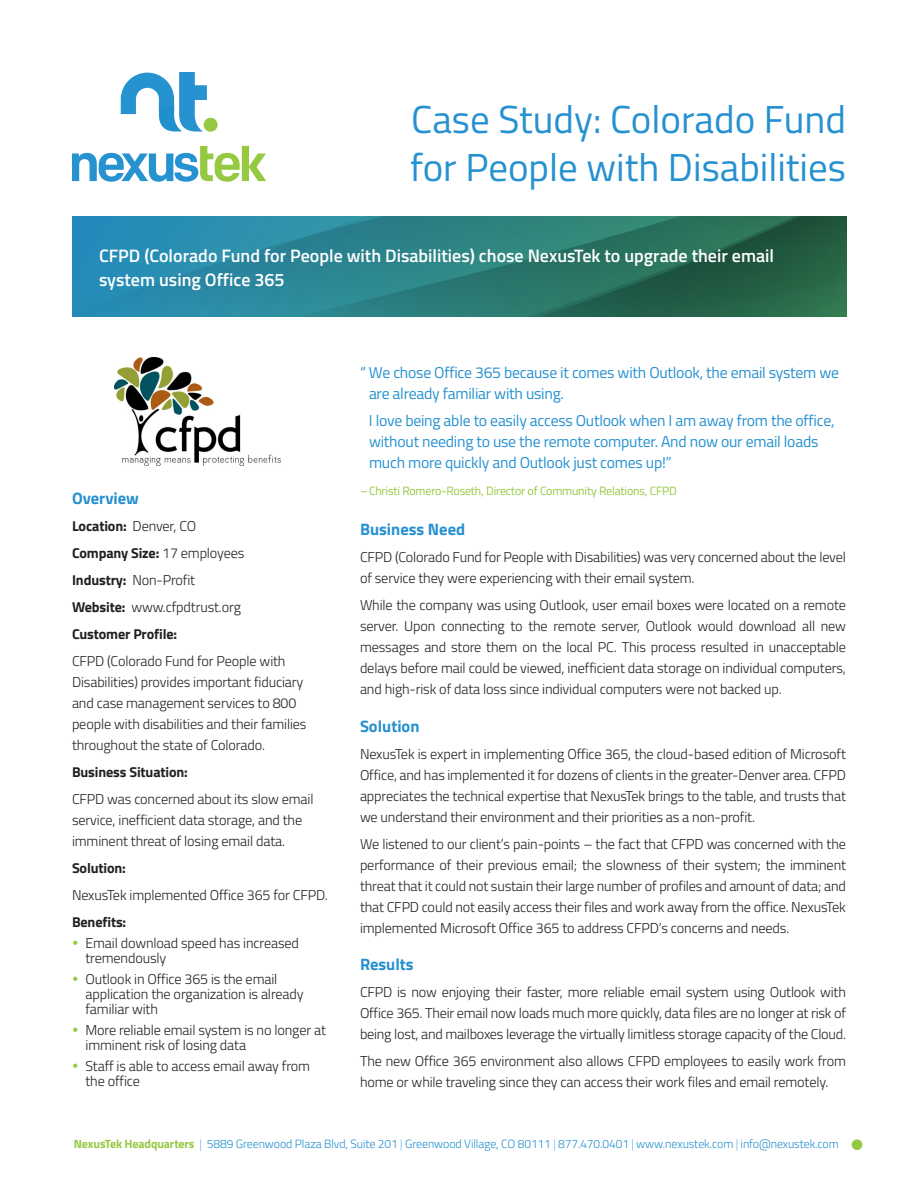
<style>
.page{position:relative;width:918px;height:1188px;background:#fff}
.page>*{position:absolute;margin:0;border:0;box-sizing:border-box;transform-origin:0 0}
.t1{font:39px/48px "Titillium Web";color:#2691d0}
.Intro_text{font:600 18px/24px "Titillium Web";color:#fff}
.Section_1{font:700 16.5px "Titillium Web";color:#2691d0}
.Quote_-_blue{font:15.75px/21px "Titillium Web";letter-spacing:-.015em;color:#2691d0}
.Bullet_-_1{font:300 14.25px/21px "Titillium Web";letter-spacing:-.01em;color:#231f20}
.t2{font:700 14.25px "Titillium Web";letter-spacing:-.01em;color:#231f20}
.t3{font:300 12px "Titillium Web";letter-spacing:-.01em;color:#2691d0}
.Quote_-_blue-2{font:12px "Titillium Web";letter-spacing:-.015em;color:#96c942}
.s1{font-weight:300}
.s2{font-weight:700}
.s3{color:#96c942}
.s4{font-weight:700;color:#96c942}
.s5{font-weight:200}
</style>
<div class="page">
<div style="left:852px;top:1139px;width:10px;height:11px;background:#96c942;border-radius:50%"></div>
<svg style="left:72px;top:146px;width:194px;height:36px"></svg>
<div style="left:204px;top:118px;width:14px;height:14px;background:#96c942;border-radius:50%"></div>
<svg style="left:121px;top:72px;width:86px;height:60px"></svg>
<svg style="left:72px;top:216px;width:774px;height:101px;background:#297a7c"></svg>
<img style="left:114px;top:358px;width:167px;height:108px">
<p class="t1" style="left:410px;top:94px;width:437px">Case Study: Colorado Fund for People with Disabilities</p>
<p class="Intro_text" style="left:99px;top:242px;width:677px">CFPD (Colorado Fund for People with Disabilities) chose NexusTek to upgrade their email system using Office 365</p>
<p class="Section_1" style="left:72px;top:485px;width:69px">Overview</p>
<p class="t2" style="left:72px;top:515px;width:126px">Location: <span class="s1">Denver, CO</span></p>
<p class="t2" style="left:72px;top:542px;width:174px">Company Size: <span class="s1">17 employees</span></p>
<p class="Bullet_-_1" style="left:72px;top:568px;width:125px"><span class="s2">Industry:</span> Non-Profit</p>
<p class="Bullet_-_1" style="left:72px;top:595px;width:170px"><span class="s2">Website:</span> www.cfpdtrust.org</p>
<p class="t2" style="left:72px;top:623px;width:107px">Customer Profile:</p>
<p class="Bullet_-_1" style="left:72px;top:649px;width:236px">CFPD (Colorado Fund for People with Disabilities) provides important fiduciary and case management services to 800 people with disabilities and their families throughout the state of Colorado.</p>
<p class="t2" style="left:72px;top:761px;width:117px">Business Situation:</p>
<p class="Bullet_-_1" style="left:72px;top:787px;width:243px">CFPD was concerned about its slow email service, inefficient data storage, and the imminent threat of losing email data.</p>
<p class="t2" style="left:72px;top:857px;width:55px">Solution:</p>
<p class="Bullet_-_1" style="left:72px;top:883px;width:257px">NexusTek implemented Office 365 for CFPD.</p>
<p class="t2" style="left:72px;top:911px;width:56px">Benefits:</p>
<p class="Bullet_-_1" style="left:86px;top:934px;width:215px;line-height:15px;text-indent:-14px"><span class="s3">•</span> Email download speed has increased tremendously</p>
<p class="Bullet_-_1" style="left:86px;top:970px;width:220px;line-height:15px;text-indent:-14px"><span class="s3">•</span> Outlook in Office 365 is the email application the organization is already familiar with</p>
<p class="Bullet_-_1" style="left:86px;top:1021px;width:242px;line-height:15px;text-indent:-14px"><span class="s3">•</span> More reliable email system is no longer at imminent risk of losing data</p>
<p class="Bullet_-_1" style="left:86px;top:1057px;width:226px;line-height:15px;text-indent:-14px"><span class="s3">•</span> Staff is able to access email away from the office</p>
<p class="Quote_-_blue" style="left:369px;top:361px;width:472px;text-indent:-9px">“ We chose Office 365 because it comes with Outlook, the email system we are already familiar with using.</p>
<p class="Quote_-_blue" style="left:369px;top:409px;width:467px">I love being able to easily access Outlook when I am away from the office, without needing to use the remote computer. And now our email loads much more quickly and Outlook just comes up!”</p>
<p class="Quote_-_blue-2" style="left:360px;top:482px;width:318px">–Christi Romero-Roseth, Director of Community Relations, CFPD</p>
<p class="Section_1" style="left:360px;top:517px;width:107px">Business Need</p>
<p class="Bullet_-_1" style="left:360px;top:546px;width:488px">CFPD (Colorado Fund for People with Disabilities) was very concerned about the level of service they were experiencing with their email system.</p>
<p class="Bullet_-_1" style="left:360px;top:594px;width:488px;text-align:justify">While the company was using Outlook, user email boxes were located on a remote server. Upon connecting to the remote server, Outlook would download all new messages and store them on the local PC. This process resulted in unacceptable delays before mail could be viewed, inefficient data storage on individual computers, and high-risk of data loss since individual computers were not backed up.</p>
<p class="Section_1" style="left:360px;top:713px;width:61px">Solution</p>
<p class="Bullet_-_1" style="left:360px;top:743px;width:488px;text-align:justify">NexusTek is expert in implementing Office 365, the cloud-based edition of Microsoft Office, and has implemented it for dozens of clients in the greater-Denver area. CFPD appreciates the technical expertise that NexusTek brings to the table, and trusts that we understand their environment and their priorities as a non-profit.</p>
<p class="Bullet_-_1" style="left:360px;top:833px;width:488px;text-align:justify">We listened to our client’s pain-points – the fact that CFPD was concerned with the performance of their previous email; the slowness of their system; the imminent threat that it could not sustain their large number of profiles and amount of data; and that CFPD could not easily access their files and work away from the office. NexusTek implemented Microsoft Office 365 to address CFPD’s concerns and needs.</p>
<p class="Section_1" style="left:360px;top:952px;width:55px">Results</p>
<p class="Bullet_-_1" style="left:360px;top:981px;width:488px;text-align:justify">CFPD is now enjoying their faster, more reliable email system using Outlook with Office 365. Their email now loads much more quickly, data files are no longer at risk of being lost, and mailboxes leverage the virtually limitless storage capacity of the Cloud.</p>
<p class="Bullet_-_1" style="left:360px;top:1050px;width:488px">The new Office 365 environment also allows CFPD employees to easily work from home or while traveling since they can access their work files and email remotely.</p>
<p class="t3" style="left:74px;top:1136px;width:767px"><span class="s4">NexusTek Headquarters</span> <span class="s5">|</span> 5889 Greenwood Plaza Blvd, Suite 201 <span class="s5">|</span> Greenwood Village, CO 80111 <span class="s5">|</span> 877.470.0401 <span class="s5">|</span> www.nexustek.com <span class="s5">|</span> info@nexustek.com</p>
</div>
